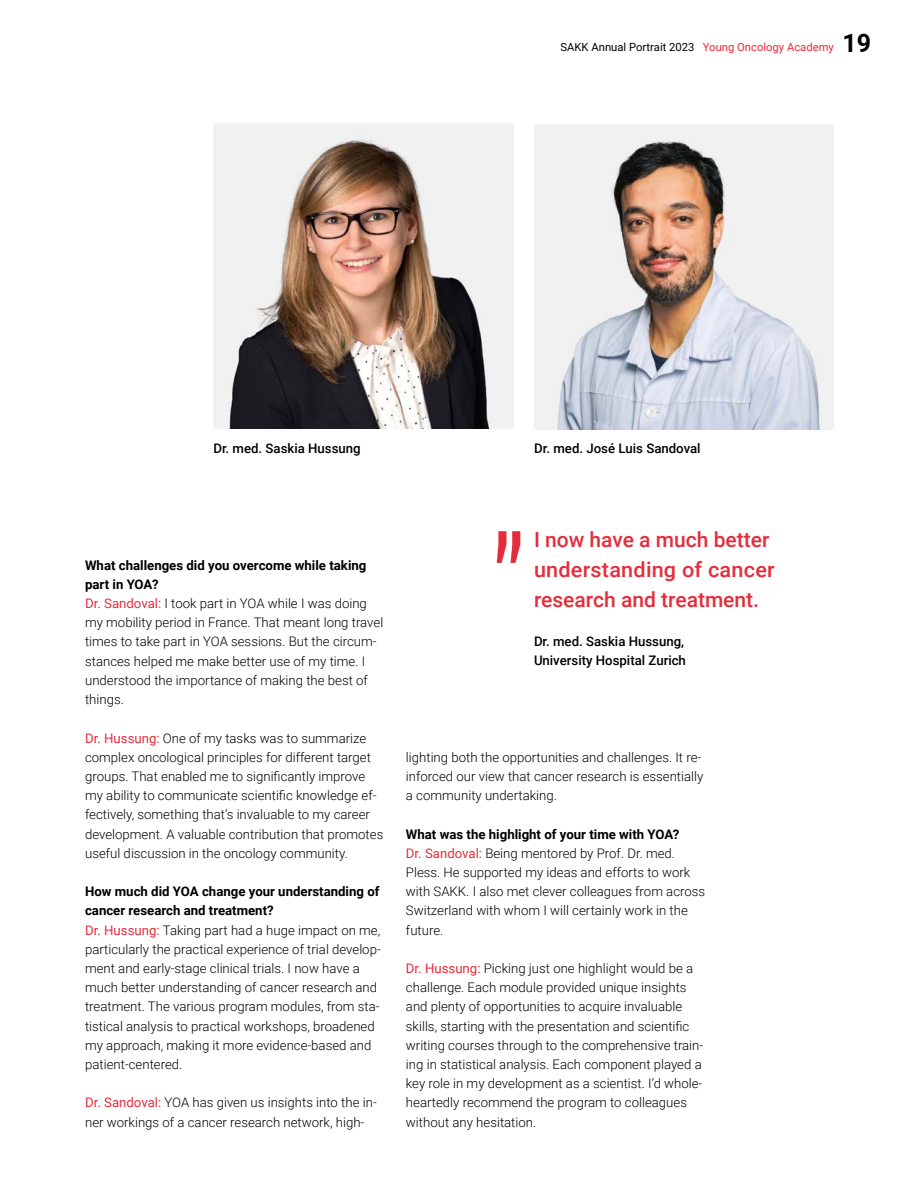
<style>
.page{position:relative;width:919px;height:1191px;background:#fff}
.page>*{position:absolute;margin:0;border:0;box-sizing:border-box;transform-origin:0 0}
.Grundtext{font:700 25.5px "Roboto";color:#000}
.t1{font:500 21px/30px "Roboto";color:#e52c3b}
.Grundtext_Interview{font:300 13.2px/19.2px "Roboto";color:#000}
.Grundtext_Interview-2{font:700 13.2px/19.2px "Roboto";color:#000}
.Grundtext-2{font:500 13.2px/19.5px "Roboto";color:#000}
.t2{font:11.25px "Roboto";color:#000}
.s1{color:#e52c3b}
.s2{font-weight:400;color:#e52c3b}
</style>
<div class="page">
<svg style="left:496px;top:531px;width:24px;height:32px"></svg>
<img style="left:534px;top:124px;width:299px;height:305px">
<img style="left:213px;top:123px;width:300px;height:305px">
<p class="t2" style="left:560px;top:39px;width:275px">SAKK Annual Portrait 2023 <span class="s1">Young Oncology Academy</span></p>
<p class="Grundtext" style="left:842px;top:25px;width:30px">19</p>
<p class="Grundtext-2" style="left:213px;top:438px;width:149px">Dr. med. Saskia Hussung</p>
<p class="Grundtext-2" style="left:534px;top:438px;width:168px">Dr. med. José Luis Sandoval</p>
<p class="Grundtext_Interview-2" style="left:85px;top:555px;width:283px">What challenges did you overcome while taking part in YOA?</p>
<p class="Grundtext_Interview" style="left:85px;top:593px;width:300px"><span class="s2">Dr. Sandoval:</span> I took part in YOA while I was doing my mobility period in France. That meant long travel times to take part in YOA sessions. But the circum&shy;stances helped me make better use of my time. I understood the importance of making the best of things.</p>
<p class="Grundtext_Interview" style="left:85px;top:727px;width:300px"><span class="s2">Dr. Hussung:</span> One of my tasks was to summarize complex oncological principles for different target groups. That enabled me to significantly improve my ability to communicate scientific knowledge ef&shy;fectively, something that’s invaluable to my career development. A valuable contribution that promotes useful discussion in the oncology community.</p>
<p class="Grundtext_Interview-2" style="left:85px;top:881px;width:296px">How much did YOA change your understanding of cancer research and treatment?</p>
<p class="Grundtext_Interview" style="left:85px;top:919px;width:297px"><span class="s2">Dr. Hussung:</span> Taking part had a huge impact on me, particularly the practical experience of trial develop&shy;ment and early-stage clinical trials. I now have a much better understanding of cancer research and treatment. The various program modules, from sta&shy;tistical analysis to practical workshops, broadened my approach, making it more evidence-based and patient-centered.</p>
<p class="Grundtext_Interview" style="left:85px;top:1092px;width:293px"><span class="s2">Dr. Sandoval:</span> YOA has given us insights into the in&shy;ner workings of a cancer research network, high-</p>
<p class="t1" style="left:534px;top:524px;width:242px">I now have a much better understanding of cancer research and treatment.</p>
<p class="Grundtext-2" style="left:534px;top:631px;width:153px">Dr. med. Saskia Hussung,<br>University Hospital Zurich</p>
<p class="Grundtext_Interview" style="left:406px;top:747px;width:299px">lighting both the opportunities and challenges. It re&shy;inforced our view that cancer research is essentially a community undertaking.</p>
<p class="Grundtext_Interview-2" style="left:406px;top:823px;width:275px">What was the highlight of your time with YOA?</p>
<p class="Grundtext_Interview" style="left:406px;top:843px;width:301px"><span class="s2">Dr. Sandoval:</span> Being mentored by Prof. Dr. med.<br>Pless. He supported my ideas and efforts to work with SAKK. I also met clever colleagues from across Switzerland with whom I will certainly work in the future.</p>
<p class="Grundtext_Interview" style="left:406px;top:958px;width:299px"><span class="s2">Dr. Hussung:</span> Picking just one highlight would be a challenge. Each module provided unique insights and plenty of opportunities to acquire invaluable skills, starting with the presentation and scientific writing courses through to the comprehensive train&shy;ing in statistical analysis. Each component played a key role in my development as a scientist. I’d whole&shy;heartedly recommend the program to colleagues without any hesitation.</p>
</div>
